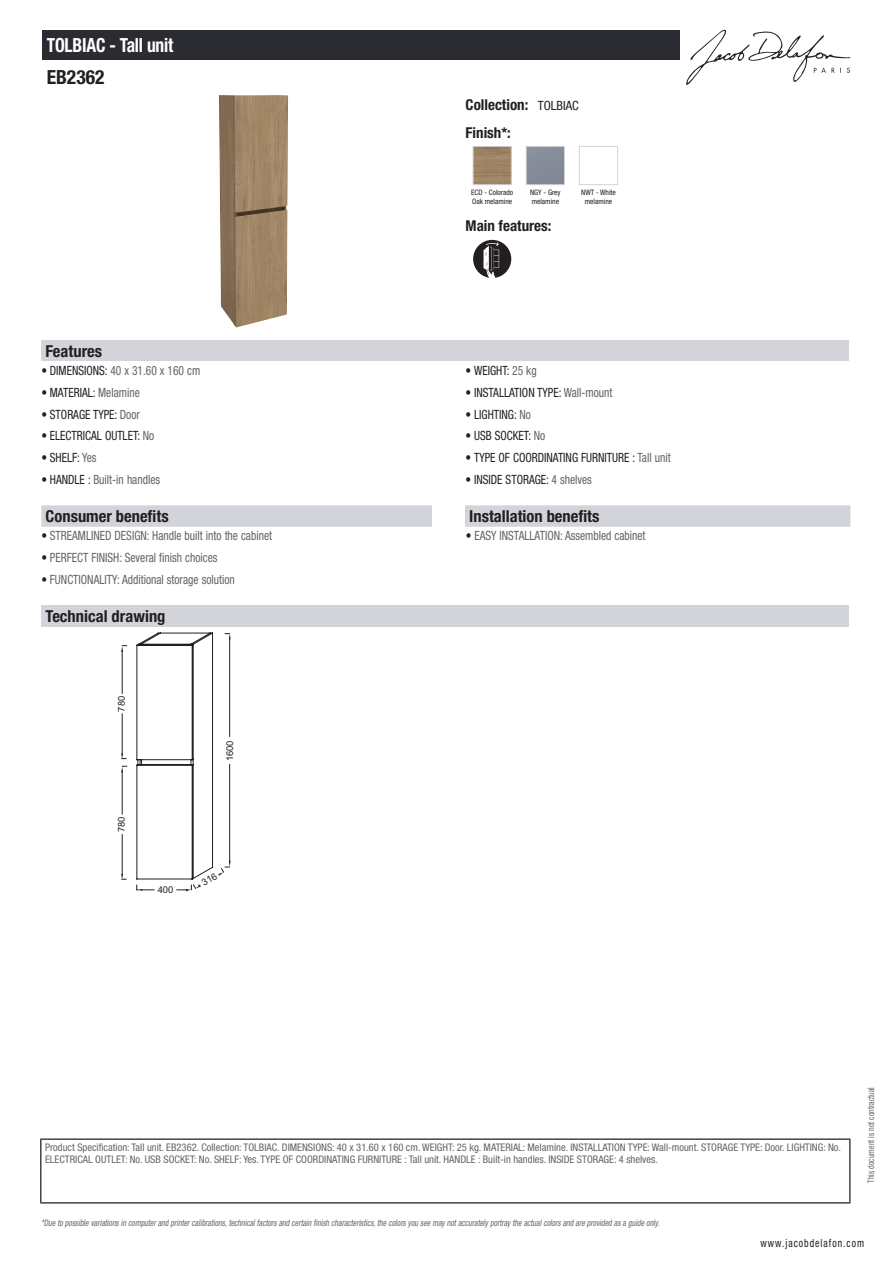
<style>
.page{position:relative;width:893px;height:1263px;background:#fff}
.page>*{position:absolute;margin:0;border:0;box-sizing:border-box;transform-origin:0 0}
.t1{font:700 condensed 19.5px "Helvetica Neue LT Std";letter-spacing:-.01em;color:#fff;scale:.9 1}
.t2{font:700 condensed 19.5px "Helvetica Neue LT Std";color:#231f20}
.t3{font:700 condensed 16.5px "Helvetica Neue LT Std";color:#231f20}
.t4{font:700 condensed 15px/27.8px "Helvetica Neue LT Std";color:#231f20}
.t5{font:condensed 12.75px "Helvetica Neue LT Std";color:#626568;scale:.9 1}
.t6{font:condensed 12.75px "Helvetica Neue LT Std";color:#231f20;scale:.9 1}
.t7{font:condensed 11.25px "Helvetica Neue LT Std";letter-spacing:.1em;color:#231f20;scale:.87 1}
.t8{font:condensed 10.5px/12px "Helvetica Neue LT Std";color:#626568}
.t9{font:9.45px "Arial";color:#231f20}
.t10{font:italic condensed 9px "Helvetica Neue LT Std";color:#626568;scale:.87 1}
.t11{font:condensed 9px "Helvetica Neue LT Std";color:#626568;scale:.87 1}
.t12{font:condensed 7.5px/9px "Helvetica Neue LT Std";color:#231f20}
.s1{font-weight:400;font-size:12.75px}
.s2{color:#231f20}
.s3{color:#626568}
</style>
<div class="page">
<svg style="left:686px;top:30px;width:164px;height:55px"></svg>
<img style="left:219px;top:95px;width:69px;height:232px">
<img style="left:475px;top:148px;width:35px;height:35px">
<div style="left:473px;top:146px;width:39px;height:39px;border:1px solid #d3d4da"></div>
<div style="left:526px;top:146px;width:39px;height:39px;border:1px solid #d3d4da"></div>
<div style="left:579px;top:146px;width:39px;height:39px;border:1px solid #d3d4da"></div>
<div style="left:473px;top:240px;width:38px;height:38px;background:#231f20;border-radius:19px"></div>
<svg style="left:484px;top:242px;width:15px;height:36px"></svg>
<div style="left:41px;top:340px;width:808px;height:21px;background:#d3d4da"></div>
<svg style="left:41px;top:505px;width:809px;height:22px;background:#d4d5db"></svg>
<div style="left:432px;top:505px;width:33px;height:22px;background:#fff"></div>
<div style="left:41px;top:605px;width:808px;height:21px;background:#d3d4da"></div>
<svg style="left:121px;top:766px;width:6px;height:6px"></svg>
<hr style="left:122px;top:834px;width:1px;height:40px;background:#231f20">
<hr style="left:122px;top:771px;width:1px;height:43px;background:#231f20">
<svg style="left:121px;top:874px;width:5px;height:6px"></svg>
<svg style="left:121px;top:645px;width:6px;height:7px"></svg>
<hr style="left:122px;top:714px;width:1px;height:40px;background:#231f20">
<hr style="left:122px;top:650px;width:1px;height:43px;background:#231f20">
<svg style="left:121px;top:753px;width:5px;height:6px"></svg>
<div style="left:43px;top:30px;width:637px;height:30px;background:#2a2c32"></div>
<hr style="left:40px;top:1138px;width:810px;height:2px;background:#040503">
<hr style="left:40px;top:1140px;width:1px;height:62px;background:#040503">
<hr style="left:849px;top:1140px;width:1px;height:62px;background:#040503">
<hr style="left:40px;top:1202px;width:810px;height:1px;background:#040503">
<svg style="left:136px;top:632px;width:95px;height:259px"></svg>
<h1 class="t1" style="left:47px;top:33px;width:142px">TOLBIAC - Tall unit</h1>
<h1 class="t2" style="left:47px;top:65px;width:59px">EB2362</h1>
<h3 class="t4" style="left:466px;top:90px;width:115px">Collection: <span class="s1">TOLBIAC<br></span>Finish*:</h3>
<p class="t12" style="left:471px;top:187px;width:44px">ECD - Colorado<br>Oak melamine</p>
<p class="t12" style="left:530px;top:187px;width:32px">NGY - Grey melamine</p>
<p class="t12" style="left:581px;top:187px;width:36px;text-align:center">NWT - White melamine</p>
<h3 class="t4" style="left:466px;top:212px;width:87px">Main features:</h3>
<h2 class="t3" style="left:46px;top:341px;width:58px">Features</h2>
<p class="t5" style="left:41px;top:363px;width:178px"><span class="s2">• DIMENSIONS:</span> 40 x 31.60 x 160 cm</p>
<p class="t6" style="left:466px;top:363px;width:80px">• WEIGHT: <span class="s3">25 kg</span></p>
<p class="t6" style="left:41px;top:385px;width:111px">• MATERIAL: <span class="s3">Melamine</span></p>
<p class="t6" style="left:466px;top:385px;width:165px">• INSTALLATION TYPE: <span class="s3">Wall-mount</span></p>
<p class="t6" style="left:41px;top:407px;width:111px">• STORAGE TYPE: <span class="s3">Door</span></p>
<p class="t6" style="left:466px;top:407px;width:74px">• LIGHTING: <span class="s3">No</span></p>
<p class="t6" style="left:41px;top:428px;width:127px">• ELECTRICAL OUTLET: <span class="s3">No</span></p>
<p class="t6" style="left:466px;top:428px;width:90px">• USB SOCKET: <span class="s3">No</span></p>
<p class="t6" style="left:41px;top:450px;width:63px">• SHELF: <span class="s3">Yes</span></p>
<p class="t6" style="left:466px;top:450px;width:229px">• TYPE OF COORDINATING FURNITURE : <span class="s3">Tall unit</span></p>
<p class="t5" style="left:41px;top:472px;width:133px"><span class="s2">• HANDLE :</span> Built-in handles</p>
<p class="t6" style="left:466px;top:472px;width:142px">• INSIDE STORAGE: <span class="s3">4 shelves</span></p>
<h2 class="t3" style="left:46px;top:506px;width:125px">Consumer benefits</h2>
<h2 class="t3" style="left:469px;top:506px;width:132px">Installation benefits</h2>
<p class="t5" style="left:41px;top:528px;width:258px"><span class="s2">•</span> STREAMLINED DESIGN: Handle built into the cabinet</p>
<p class="t5" style="left:466px;top:528px;width:201px"><span class="s2">•</span> EASY INSTALLATION: Assembled cabinet</p>
<p class="t5" style="left:41px;top:550px;width:197px"><span class="s2">•</span> PERFECT FINISH: Several finish choices</p>
<p class="t5" style="left:41px;top:572px;width:216px"><span class="s2">•</span> FUNCTIONALITY: Additional storage solution</p>
<h2 class="t3" style="left:46px;top:606px;width:121px">Technical drawing</h2>
<p class="t9" style="left:115px;top:712px;width:17px;rotate:-90deg">780</p>
<p class="t9" style="left:115px;top:832px;width:17px;rotate:-90deg">780</p>
<p class="t9" style="left:158px;top:883px;width:17px">400</p>
<p class="t9" style="left:223px;top:761px;width:22px;rotate:-90deg">1600</p>
<p class="t8" style="left:45px;top:1141px;width:797px">Product Specification: Tall unit. EB2362. Collection: TOLBIAC. DIMENSIONS: 40 x 31.60 x 160 cm. WEIGHT: 25 kg. MATERIAL: Melamine. INSTALLATION TYPE: Wall-mount. STORAGE TYPE: Door. LIGHTING: No.<br>ELECTRICAL OUTLET: No. USB SOCKET: No. SHELF: Yes. TYPE OF COORDINATING FURNITURE : Tall unit. HANDLE : Built-in handles. INSIDE STORAGE: 4 shelves.</p>
<p class="t10" style="left:41px;top:1217px;width:714px">*Due to possible variationsin computerand printercalibrations,technicalfactorsand certain finish characteristics,the colorsyou see maynotaccuratelyportraythe actualcolorsand are provided asa guide only.</p>
<p class="t11" style="left:866px;top:1183px;width:111px;rotate:-90deg">This document is not contractual</p>
<p class="t7" style="left:760px;top:1237px;width:121px">www.jacobdelafon.com</p>
</div>
